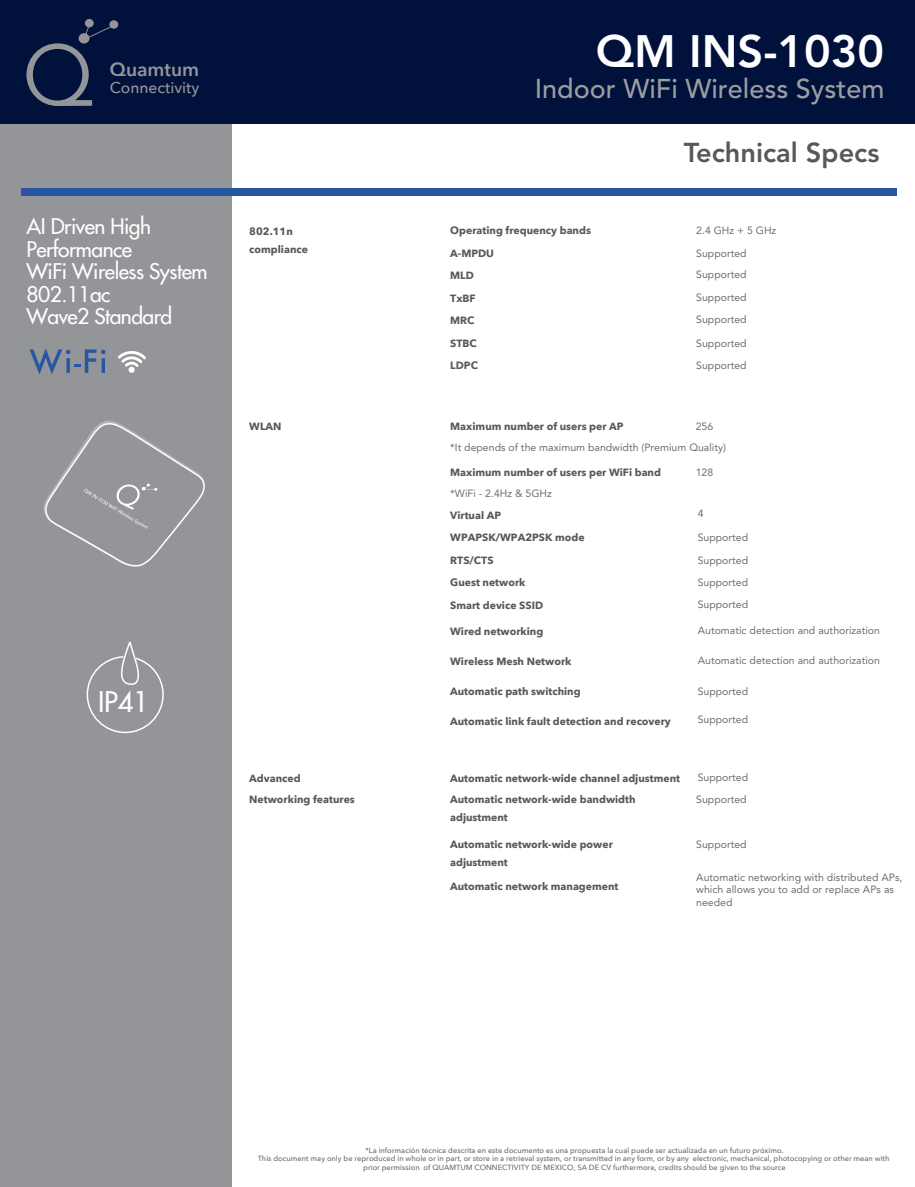
<style>
.page{position:relative;width:915px;height:1187px;background:#fff}
.page>*{position:absolute;margin:0;border:0;box-sizing:border-box;transform-origin:0 0}
.t1{font:800 45px "Avenir";color:#fff}
.t2{font:500 27.75px "Futura";color:#fff}
.t3{font:800 27.15px "Avenir";color:#57585a}
.t4{font:500 27px "Avenir";color:#9b9da0}
.t5{font:500 21.15px/22.5px "Futura";letter-spacing:-.025em;color:#fff}
.t6{font:600 19.05px "Avenir Next";color:#939598}
.t7{font:500 15.6px "Avenir Next";color:#939598}
.t8{font:700 10.5px/22.5px "Avenir Next";color:#58595b}
.t9{font:10.5px/12.6px "Avenir";color:#6c6d70}
.t10{font:500 7.5px/9px "Avenir Next";color:#6c6d70;text-align:center}
</style>
<div class="page">
<div style="left:1px;top:0;width:231px;height:1186px;background:#939598"></div>
<div style="left:0;top:0;width:914px;height:123px;background:#00113c"></div>
<div style="left:21px;top:188px;width:875px;height:7px;background:#2757a2"></div>
<svg style="left:26px;top:19px;width:92px;height:87px"></svg>
<svg style="left:44px;top:421px;width:161px;height:145px"></svg>
<svg style="left:29px;top:348px;width:76px;height:26px"></svg>
<svg style="left:118px;top:351px;width:28px;height:16px"></svg>
<div style="left:128px;top:366px;width:7px;height:7px;background:#fff;border-radius:50%"></div>
<svg style="left:86px;top:641px;width:78px;height:92px"></svg>
<h1 class="t1" style="left:595px;top:18px;width:290px">QM INS-1030</h1>
<h3 class="t6" style="left:110px;top:53px;width:91px">Quamtum</h3>
<h3 class="t7" style="left:110px;top:74px;width:91px">Connectivity</h3>
<h3 class="t4" style="left:534px;top:69px;width:351px">Indoor WiFi Wireless System</h3>
<h3 class="t5" style="left:26px;top:215px;width:182px">AI Driven High<br>Performance<br>WiFi Wireless System<br>802.11ac<br>Wave2 Standard</h3>
<h2 class="t2" style="left:98px;top:684px;width:53px">IP41</h2>
<h3 class="t3" style="left:683px;top:133px;width:197px">Technical Specs</h3>
<p class="t8" style="left:249px;top:222px;width:60px;line-height:18px">802.11n compliance</p>
<p class="t8" style="left:450px;top:219px;width:142px">Operating frequency bands<br>A-MPDU<br>MLD<br>TxBF<br>MRC<br>STBC<br>LDPC</p>
<p class="t9" style="left:696px;top:224px;width:81px">2.4 GHz + 5 GHz</p>
<p class="t9" style="left:696px;top:242px;width:52px;line-height:21.6px">Supported<br>Supported</p>
<p class="t9" style="left:696px;top:286px;width:52px;line-height:22px">Supported<br>Supported</p>
<p class="t9" style="left:696px;top:332px;width:52px;line-height:21.8px">Supported<br>Supported</p>
<p class="t8" style="left:249px;top:415px;width:34px">WLAN</p>
<p class="t8" style="left:450px;top:415px;width:175px">Maximum number of users per AP</p>
<p class="t9" style="left:695px;top:420px;width:19px">256</p>
<p class="t8" style="left:450px;top:461px;width:212px">Maximum number of users per WiFi band</p>
<p class="t9" style="left:695px;top:466px;width:19px">128</p>
<p class="t9" style="left:450px;top:441px;width:277px">*It depends of the maximum bandwidth (Premium Quality)</p>
<p class="t9" style="left:450px;top:487px;width:103px">*WiFi - 2.4Hz &amp; 5GHz</p>
<p class="t8" style="left:450px;top:503px;width:136px">Virtual AP<br>WPAPSK/WPA2PSK mode<br>RTS/CTS<br>Guest network<br>Smart device SSID</p>
<p class="t8" style="left:450px;top:620px;width:95px">Wired networking</p>
<p class="t8" style="left:450px;top:650px;width:123px">Wireless Mesh Network</p>
<p class="t8" style="left:450px;top:680px;width:132px">Automatic path switching</p>
<p class="t8" style="left:450px;top:710px;width:222px">Automatic link fault detection and recovery</p>
<p class="t9" style="left:697px;top:507px;width:7px">4</p>
<p class="t9" style="left:697px;top:526px;width:52px;line-height:23px">Supported<br>Supported</p>
<p class="t9" style="left:697px;top:571px;width:52px;line-height:22.5px">Supported<br>Supported</p>
<p class="t9" style="left:697px;top:624px;width:184px">Automatic detection and authorization</p>
<p class="t9" style="left:697px;top:654px;width:184px">Automatic detection and authorization</p>
<p class="t9" style="left:697px;top:685px;width:52px">Supported</p>
<p class="t9" style="left:697px;top:712px;width:52px">Supported</p>
<p class="t8" style="left:249px;top:767px;width:53px">Advanced</p>
<p class="t8" style="left:450px;top:767px;width:231px">Automatic network-wide channel adjustment</p>
<p class="t9" style="left:697px;top:770px;width:52px">Supported</p>
<p class="t8" style="left:249px;top:788px;width:107px">Networking features</p>
<p class="t8" style="left:450px;top:790px;width:187px;line-height:18px">Automatic network-wide bandwidth adjustment</p>
<p class="t8" style="left:450px;top:835px;width:164px;line-height:18px">Automatic network-wide power adjustment</p>
<p class="t8" style="left:450px;top:875px;width:170px">Automatic network management</p>
<p class="t9" style="left:696px;top:793px;width:52px">Supported</p>
<p class="t9" style="left:696px;top:837px;width:52px">Supported</p>
<p class="t9" style="left:696px;top:870px;width:207px">Automatic networking with distributed APs, which allows you to add or replace APs as needed</p>
<p class="t10" style="left:365px;top:1145px;width:419px">*La información técnica descrita en este documento es una propuesta la cual puede ser actualizada en un futuro próximo.</p>
<p class="t10" style="left:257px;top:1153px;width:633px">This document may only be reproduced in whole or in part, or store in a retrieval system, or transmitted in any form, or by any electronic, mechanical, photocopying or other mean with prior permission of QUAMTUM CONNECTIVITY DE MEXICO, SA DE CV furthermore, credits should be given to the source</p>
</div>
